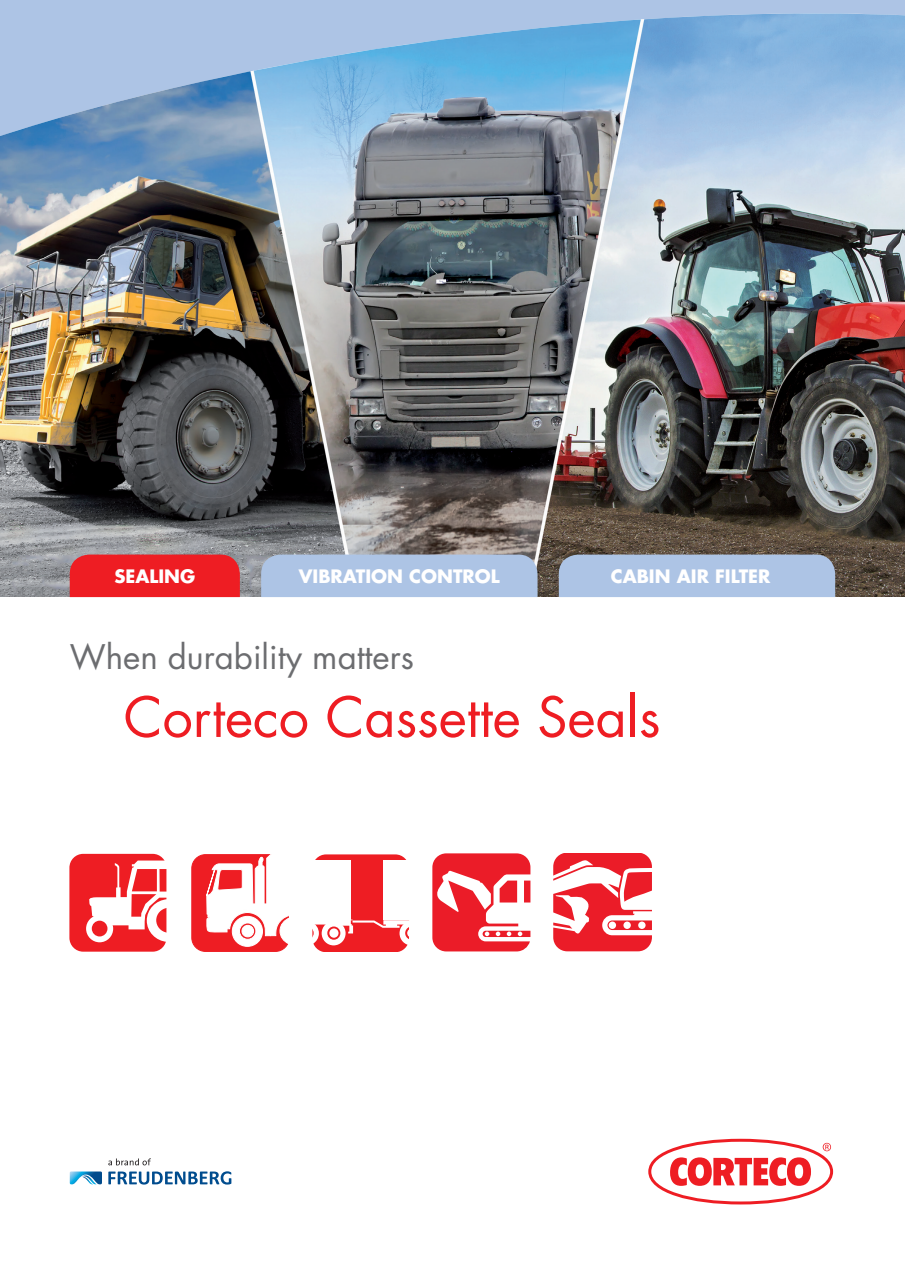
<style>
.page{position:relative;width:905px;height:1275px;background:#fff}
.page>*{position:absolute;margin:0;border:0;box-sizing:border-box;transform-origin:0 0}
.t1{font:54px "Futura LT";color:#ee1d23}
.t2{font:33px "Futura LT";color:#6c6d70}
.t3{font:700 18px "Futura LT";color:#fff}
</style>
<div class="page">
<img style="left:0;top:13px;width:905px;height:584px">
<div style="left:70px;top:554px;width:170px;height:43px;background:#ee1d23"></div>
<div style="left:261px;top:554px;width:276px;height:43px;background:#adc4e5"></div>
<div style="left:559px;top:554px;width:276px;height:43px;background:#adc4e5"></div>
<div style="left:70px;top:854px;width:96px;height:98px;background:#ee1d23;border-radius:14px"></div>
<svg style="left:86px;top:915px;width:27px;height:27px"></svg>
<svg style="left:88px;top:860px;width:79px;height:82px"></svg>
<div style="left:312px;top:854px;width:97px;height:98px;background:#ee1d23;border-radius:14px"></div>
<div style="left:311px;top:860px;width:40px;height:59px;background:#fff"></div>
<div style="left:383px;top:860px;width:26px;height:60px;background:#fff"></div>
<svg style="left:312px;top:919px;width:97px;height:26px"></svg>
<svg style="left:432px;top:854px;width:98px;height:97px"></svg>
<svg style="left:554px;top:854px;width:97px;height:97px"></svg>
<div style="left:192px;top:855px;width:97px;height:96px;background:#ee1d23;border-radius:14px"></div>
<svg style="left:206px;top:854px;width:83px;height:98px"></svg>
<svg style="left:648px;top:1138px;width:186px;height:67px"></svg>
<svg style="left:108px;top:1171px;width:123px;height:13px"></svg>
<svg style="left:70px;top:1171px;width:32px;height:13px"></svg>
<svg style="left:108px;top:1158px;width:43px;height:7px"></svg>
<svg style="left:0;top:0;width:7px;height:7px"></svg>
<svg style="left:898px;top:0;width:7px;height:7px"></svg>
<p class="t3" style="left:114px;top:564px;width:82px">SEALING</p>
<p class="t3" style="left:299px;top:564px;width:202px">VIBRATION CONTROL</p>
<p class="t3" style="left:611px;top:564px;width:161px">CABIN AIR FILTER</p>
<h2 class="t2" style="left:70px;top:636px;width:346px">When durability matters</h2>
<h1 class="t1" style="left:124px;top:683px;width:538px">Corteco Cassette Seals</h1>
</div>
